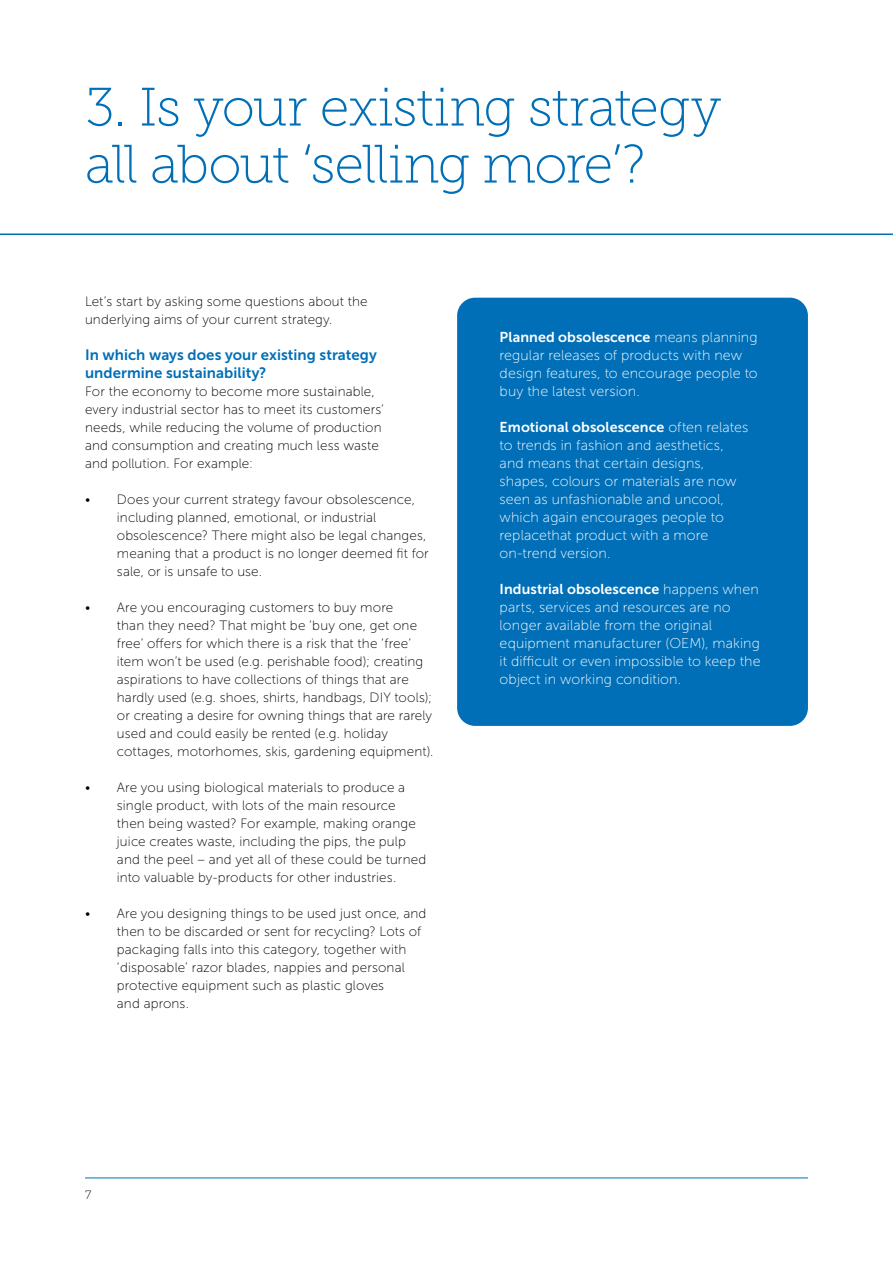
<style>
.page{position:relative;width:893px;height:1263px;background:#fff}
.page>*{position:absolute;margin:0;border:0;box-sizing:border-box;transform-origin:0 0}
.t1{font:54px/57px "Museo Slab 100";letter-spacing:-.025em;color:#006fb7}
.t2{font:15px/18px "Museo Sans 700";letter-spacing:.005em;color:#006fb7}
.t3{font:14.25px/18px "Museo Sans 100";letter-spacing:.005em;color:#fff}
.t4{font:14.25px "Museo Sans 700";letter-spacing:.005em;color:#fff}
.t5{font:13.5px/18px "Museo Sans 100";letter-spacing:.01em;color:#000}
.t6{font:12px "Museo Slab 100";color:#000}
.s1{font-family:"Museo Sans 100"}
</style>
<div class="page">
<hr style="left:85px;top:1177px;width:723px;height:1px;background:#006fb7">
<hr style="left:0;top:233px;width:893px;height:2px;background:#006fb7">
<div style="left:457px;top:298px;width:351px;height:428px;background:#006fb7"></div>
<h1 class="t1" style="left:85px;top:79px;width:638px">3. Is your existing strategy all about ‘selling more’?</h1>
<p class="t5" style="left:85px;top:293px;width:284px">Let’s start by asking some questions about the underlying aims of your current strategy.</p>
<p class="t2" style="left:85px;top:346px;width:293px">In which ways does your existing strategy undermine sustainability?</p>
<p class="t5" style="left:85px;top:383px;width:300px">For the economy to become more sustainable, every industrial sector has to meet its customers’ needs, while reducing the volume of production and consumption and creating much less waste and pollution. For example:</p>
<p class="t5" style="left:117px;top:491px;width:313px;text-indent:-32px">• Does your current strategy favour obsolescence, including planned, emotional, or industrial obsolescence? There might also be legal changes, meaning that a product is no longer deemed fit for sale, or is unsafe to use.</p>
<p class="t5" style="left:117px;top:598px;width:318px;text-indent:-32px">• Are you encouraging customers to buy more<br>than they need? That might be ‘buy one, get one free’ offers for which there is a risk that the ‘free’ item won’t be used (e.g. perishable food); creating aspirations to have collections of things that are hardly used (e.g. shoes, shirts, handbags, DIY tools); or creating a desire for owning things that are rarely used and could easily be rented (e.g. holiday cottages, motorhomes, skis, gardening equipment).</p>
<p class="t5" style="left:117px;top:778px;width:311px;text-indent:-32px">• Are you using biological materials to produce a single product, with lots of the main resource then being wasted? For example, making orange juice creates waste, including the pips, the pulp and the peel – and yet all of these could be turned into valuable by-products for other industries.</p>
<p class="t5" style="left:117px;top:904px;width:311px;text-indent:-32px">• Are you designing things to be used just once, and then to be discarded or sent for recycling? Lots of packaging falls into this category, together with ‘disposable’ razor blades, nappies and personal protective equipment such as plastic gloves<br>and aprons.</p>
<p class="t4" style="left:500px;top:329px;width:259px">Planned obsolescence <span class="s1">means planning</span></p>
<p class="t3" style="left:500px;top:346px;width:260px">regular releases of products with new design features, to encourage people to buy the latest version.</p>
<p class="t4" style="left:500px;top:419px;width:250px">Emotional obsolescence <span class="s1">often relates</span></p>
<p class="t3" style="left:500px;top:436px;width:238px">to trends in fashion and aesthetics, and means that certain designs, shapes, colours or materials are now seen as unfashionable and uncool, which again encourages people to replacethat product with a more on-trend version.</p>
<p class="t4" style="left:500px;top:581px;width:261px">Industrial obsolescence <span class="s1">happens when</span></p>
<p class="t3" style="left:500px;top:598px;width:262px">parts, services and resources are no longer available from the original equipment manufacturer (OEM), making it difficult or even impossible to keep the object in working condition.</p>
<p class="t6" style="left:85px;top:1188px;width:8px">7</p>
</div>
